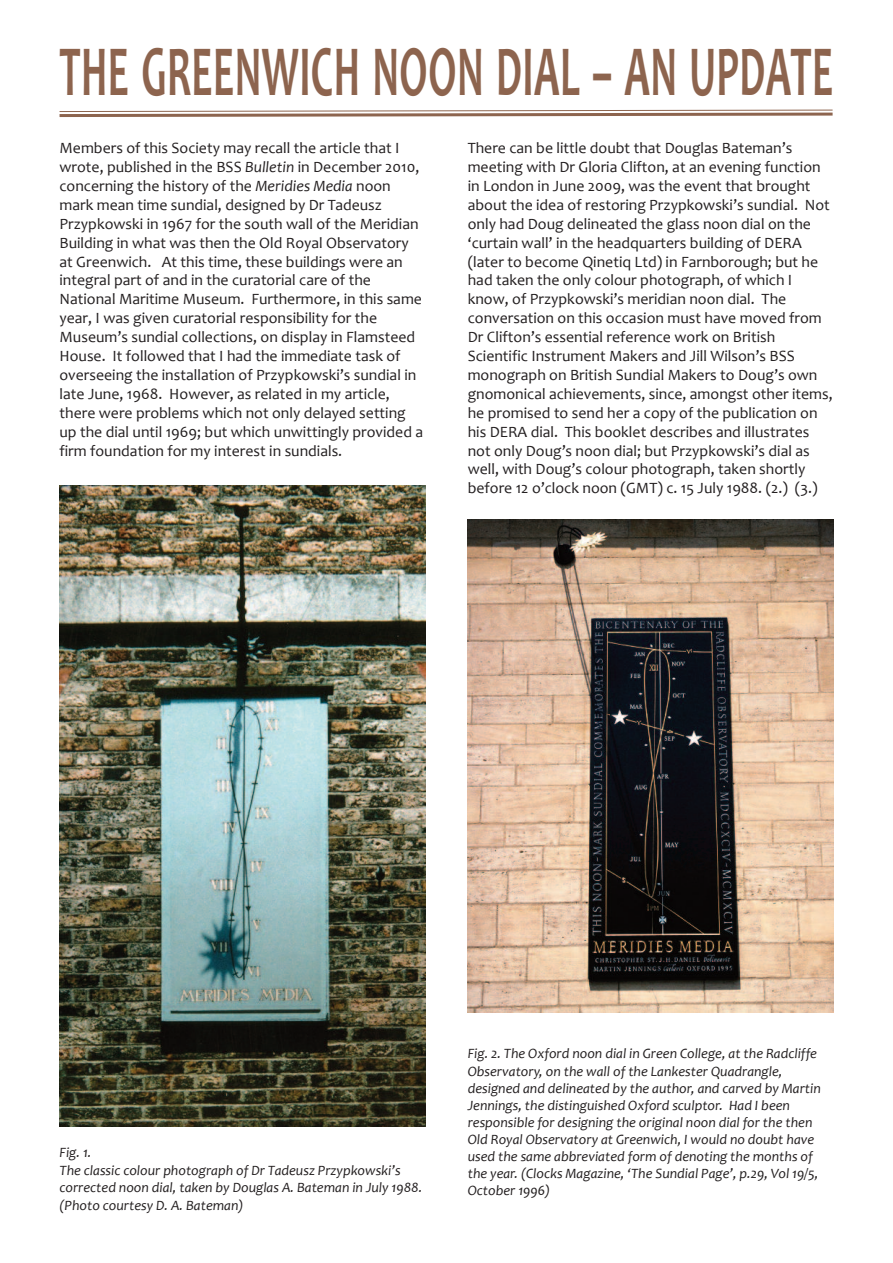
<style>
.page{position:relative;width:893px;height:1263px;background:#fff}
.page>*{position:absolute;margin:0;border:0;box-sizing:border-box;transform-origin:0 0}
.t1{font:700 72px "Candara";letter-spacing:.01em;color:#8d644e;scale:.56 1}
.t2{font:15.75px/18.9px "Candara";color:#231f20}
.t3{font:italic 14.25px/17.1px "Candara";color:#231f20}
.s1{font-style:italic}
</style>
<div class="page">
<img style="left:60px;top:486px;width:365px;height:641px">
<svg style="left:59px;top:109px;width:774px;height:8px"></svg>
<img style="left:468px;top:520px;width:365px;height:492px">
<h1 class="t1" style="left:60px;top:26px;width:1383px">THE GREENWICH NOON DIAL – AN UPDATE</h1>
<p class="t2" style="left:60px;top:138px;width:365px">Members of this Society may recall the article that I wrote, published in the BSS <span class="s1">Bulletin</span> in December 2010, concerning the history of the <span class="s1">Meridies Media</span> noon mark mean time sundial, designed by Dr Tadeusz Przypkowski in 1967 for the south wall of the Meridian Building in what was then the Old Royal Observatory at Greenwich. At this time, these buildings were an integral part of and in the curatorial care of the National Maritime Museum. Furthermore, in this same year, I was given curatorial responsibility for the Museum’s sundial collections, on display in Flamsteed House. It followed that I had the immediate task of overseeing the installation of Przypkowski’s sundial in late June, 1968. However, as related in my article, there were problems which not only delayed setting up the dial until 1969; but which unwittingly provided a firm foundation for my interest in sundials.</p>
<p class="t2" style="left:468px;top:138px;width:366px">There can be little doubt that Douglas Bateman’s meeting with Dr Gloria Clifton, at an evening function in London in June 2009, was the event that brought about the idea of restoring Przypkowski’s sundial. Not only had Doug delineated the glass noon dial on the ‘curtain wall’ in the headquarters building of DERA (later to become Qinetiq Ltd) in Farnborough; but he had taken the only colour photograph, of which I know, of Przypkowski’s meridian noon dial. The conversation on this occasion must have moved from Dr Clifton’s essential reference work on British Scientific Instrument Makers and Jill Wilson’s BSS monograph on British Sundial Makers to Doug’s own gnomonical achievements, since, amongst other items, he promised to send her a copy of the publication on his DERA dial. This booklet describes and illustrates not only Doug’s noon dial; but Przypkowski’s dial as well, with Doug’s colour photograph, taken shortly before 12 o’clock noon (GMT) c. 15 July 1988. (2.) (3.)</p>
<p class="t3" style="left:60px;top:1144px;width:364px">Fig. 1.<br>The classic colour photograph of Dr Tadeusz Przypkowski’s corrected noon dial, taken by Douglas A. Bateman in July 1988. (Photo courtesy D. A. Bateman)</p>
<p class="t3" style="left:468px;top:1045px;width:355px">Fig. 2. The Oxford noon dial in Green College, at the Radcliffe Observatory, on the wall of the Lankester Quadrangle, designed and delineated by the author, and carved by Martin Jennings, the distinguished Oxford sculptor. Had I been responsible for designing the original noon dial for the then Old Royal Observatory at Greenwich, I would no doubt have used the same abbreviated form of denoting the months of the year. (Clocks Magazine, ‘The Sundial Page’, p.29, Vol 19/5, October 1996)</p>
</div>
